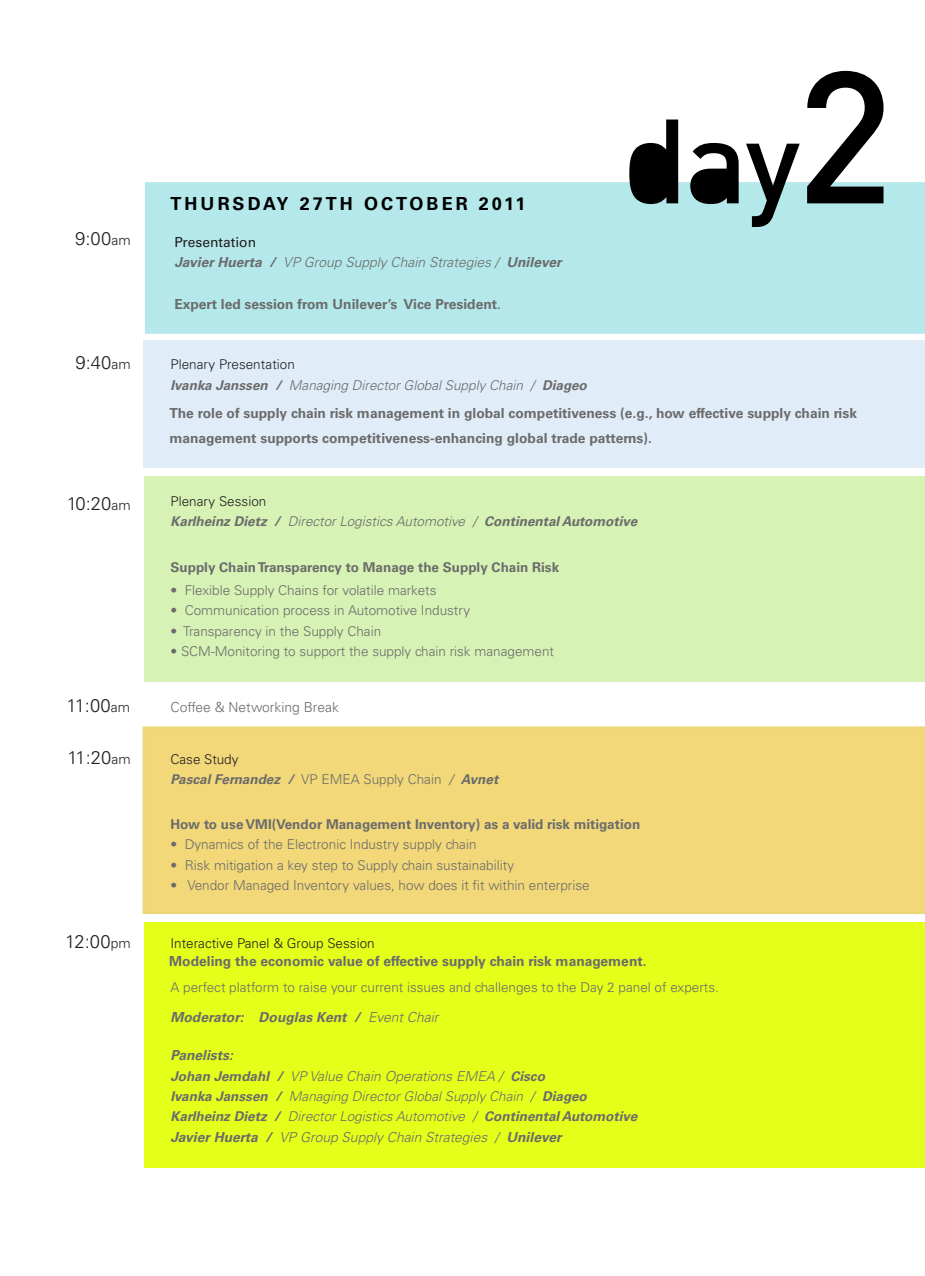
<style>
.page{position:relative;width:925px;height:1276px;background:#fff}
.page>*{position:absolute;margin:0;border:0;box-sizing:border-box;transform-origin:0 0}
.t1{font:300 18.45px "Univers";color:#231f20}
.t2{font:700 18px "Univers";letter-spacing:.17em;color:#000}
.t3{font:700 13.72px/25.4px "Univers";color:#6b6b6b}
.t4{font:italic 300 13.72px "Univers";color:#6b6b6b}
.t5{font:italic 700 13.72px "Univers";color:#6b6b6b}
.t6{font:300 13.72px "Univers";color:#6b6b6b}
.t7{font:13.72px "Univers";color:#231f20}
.t8{font:300 13.5px "Univers";color:#6b6b6b}
.t9{font:italic 700 13.5px "Univers";color:#6b6b6b}
.t10{font:700 13.5px "Univers";color:#6b6b6b}
.t11{font:italic 300 13.5px "Univers";color:#6b6b6b}
.t12{font:300 13.5px "Univers";color:#231f20}
.s1{font-size:13.72px}
.s2{font-weight:700}
.s3{font-weight:400}
.s4{font-weight:300}
.s5{font-weight:300;font-size:13.72px}
.s6{font-weight:300;font-style:normal}
.s7{font-weight:700;font-size:13.5px}
.s8{font-size:13.5px}
</style>
<div class="page">
<div style="left:145px;top:180px;width:780px;height:154px;background:#b4e8ea"></div>
<div style="left:144px;top:476px;width:781px;height:205px;background:#d6f2b4"></div>
<div style="left:144px;top:922px;width:781px;height:245px;background:#e3ff1a"></div>
<div style="left:143px;top:726px;width:782px;height:188px;background:#f2d879"></div>
<svg style="left:629px;top:119px;width:49px;height:85px"></svg>
<svg style="left:690px;top:143px;width:49px;height:61px"></svg>
<svg style="left:746px;top:144px;width:54px;height:83px"></svg>
<svg style="left:807px;top:71px;width:76px;height:132px"></svg>
<div style="left:143px;top:340px;width:782px;height:128px;background:#e0edf9"></div>
<p class="t2" style="left:170px;top:193px;width:356px">THURSDAY 27TH OCTOBER 2011</p>
<p class="t1" style="left:75px;top:227px;width:57px">9:00<span class="s1">am</span></p>
<p class="t7" style="left:174px;top:234px;width:83px">Presentation</p>
<p class="t4" style="left:174px;top:254px;width:389px"><span class="s2">Javier Huerta /</span> VP Group Supply Chain Strategies / <span class="s2">Unilever</span></p>
<p class="t3" style="left:174px;top:291px;width:328px">Expert led session from Unilever’s Vice President<span class="s3">.</span></p>
<p class="t1" style="left:76px;top:351px;width:56px">9:40<span class="s1">am</span></p>
<p class="t12" style="left:170px;top:356px;width:126px">Plenary Presentation</p>
<p class="t11" style="left:170px;top:377px;width:418px"><span class="s2">Ivanka Janssen /</span> Managing Director Global Supply Chain <span class="s1">/</span> <span class="s2">Diageo</span></p>
<p class="t3" style="left:169px;top:400px;width:689px">The role of supply chain risk management in global competitiveness (e.g., how effective supply chain risk management supports competitiveness-enhancing global trade patterns).</p>
<p class="t1" style="left:67px;top:492px;width:65px">10:20<span class="s1">am</span></p>
<p class="t12" style="left:170px;top:493px;width:97px">Plenary Session</p>
<p class="t9" style="left:170px;top:513px;width:468px">Karlheinz Dietz / <span class="s4">Director Logistics Automotive</span> <span class="s5">/</span> Continental Automotive</p>
<p class="t10" style="left:170px;top:559px;width:390px">Supply Chain Transparency to Manage the Supply Chain Risk</p>
<p class="t8" style="left:170px;top:582px;width:267px">• Flexible Supply Chains for volatile markets</p>
<p class="t8" style="left:170px;top:602px;width:301px">• Communication process in Automotive Industry</p>
<p class="t8" style="left:170px;top:622px;width:212px">• Transparency in the Supply Chain</p>
<p class="t8" style="left:170px;top:643px;width:385px">• SCM-Monitoring to support the supply chain risk management</p>
<p class="t1" style="left:67px;top:695px;width:65px">11:00<span class="s1">am</span></p>
<p class="t6" style="left:171px;top:699px;width:170px">Coffee &amp; Networking Break</p>
<p class="t1" style="left:68px;top:746px;width:65px">11:20<span class="s1">am</span></p>
<p class="t1" style="left:65px;top:930px;width:67px">12:00<span class="s1">pm</span></p>
<p class="t12" style="left:170px;top:751px;width:69px">Case Study</p>
<p class="t9" style="left:170px;top:771px;width:329px">Pascal Fernandez / <span class="s6">VP EMEA Supply Chain</span> <span class="s5">/</span> Avnet</p>
<p class="t10" style="left:170px;top:816px;width:471px">How to use VMI(Vendor Management Inventory) as a valid risk mitigation</p>
<p class="t8" style="left:170px;top:836px;width:307px">• Dynamics of the Electronic Industry supply chain</p>
<p class="t8" style="left:170px;top:856px;width:345px">• Risk mitigation a key step to Supply chain sustainability</p>
<p class="t8" style="left:170px;top:877px;width:421px">• Vendor Managed Inventory values, how does it fit within enterprise</p>
<p class="t12" style="left:170px;top:935px;width:206px">Interactive Panel &amp; Group Session</p>
<p class="t3" style="left:169px;top:948px;width:479px">Modeling the economic value of effective supply chain risk management.</p>
<p class="t8" style="left:170px;top:978px;width:550px">A perfect platform to raise your current issues and challenges to the Day 2 panel of experts.</p>
<p class="t5" style="left:170px;top:1009px;width:269px">Moderator: Douglas Kent / <span class="s4">Event Chair</span></p>
<p class="t5" style="left:170px;top:1047px;width:64px">Panelists:</p>
<p class="t4" style="left:170px;top:1067px;width:376px"><span class="s7">Johan Jemdahl /</span> <span class="s8">VP</span> Value Chain Operations EMEA / <span class="s7">Cisco</span></p>
<p class="t11" style="left:170px;top:1088px;width:418px"><span class="s2">Ivanka Janssen /</span> Managing Director Global Supply Chain <span class="s1">/</span> <span class="s2">Diageo</span></p>
<p class="t9" style="left:170px;top:1108px;width:468px">Karlheinz Dietz / <span class="s4">Director Logistics Automotive</span> <span class="s5">/</span> Continental Automotive</p>
<p class="t4" style="left:170px;top:1128px;width:392px"><span class="s2">Javier Huerta /</span> VP Group Supply Chain Strategies / <span class="s2">Unilever</span></p>
</div>
